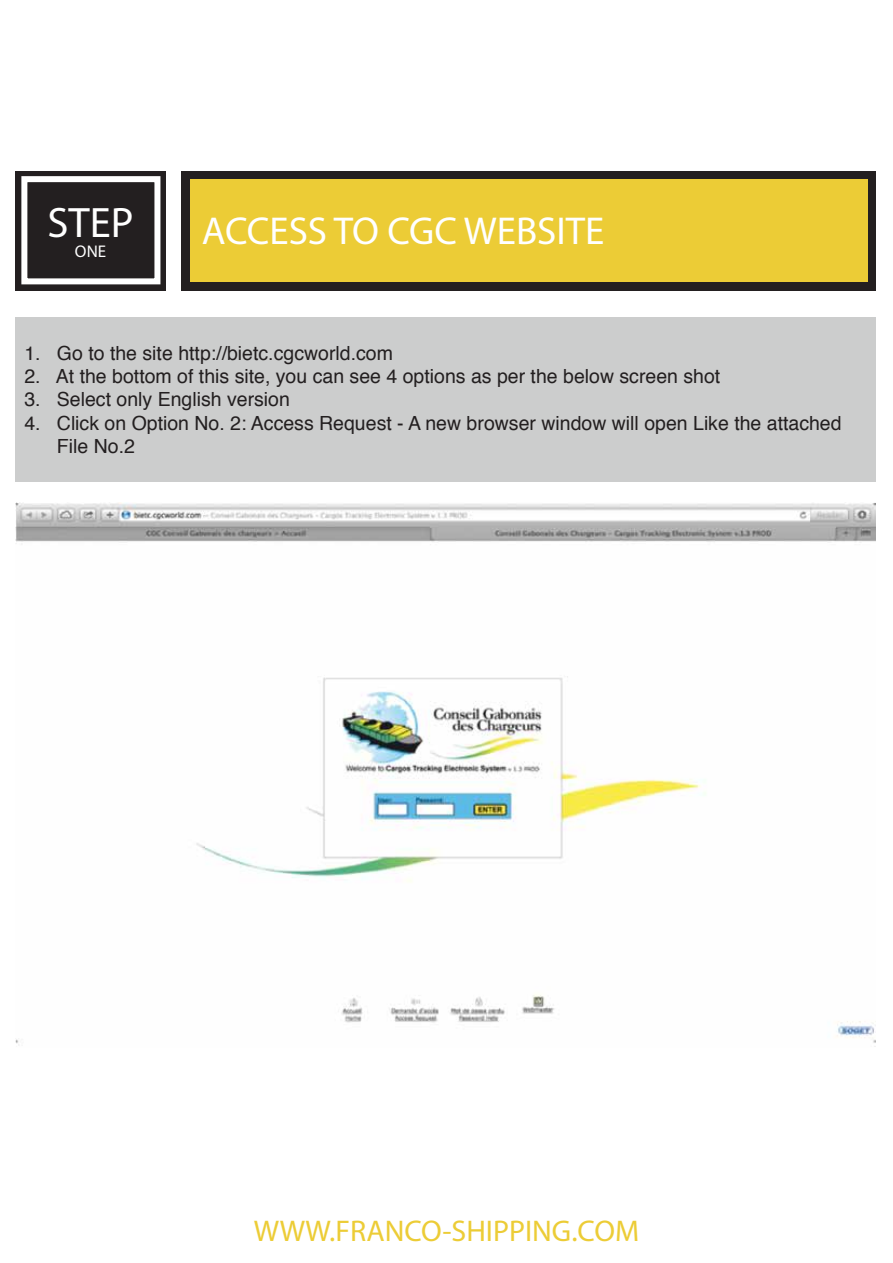
<style>
.page{position:relative;width:893px;height:1263px;background:#fff}
.page>*{position:absolute;margin:0;border:0;box-sizing:border-box;transform-origin:0 0}
.t1{font:42.75px "Myriad Pro";color:#fff}
.t2{font:39px "Myriad Pro";color:#fff}
.t3{font:30px "Myriad Pro";color:#eccc36}
.t4{font:19.5px/23.4px "Helvetica";color:#231f20}
.t5{font:16.95px "Myriad Pro";color:#fff}
</style>
<div class="page">
<div style="left:15px;top:318px;width:861px;height:164px;background:#cccdcd"></div>
<div style="left:15px;top:171px;width:151px;height:120px;background:#231f20"></div>
<div style="left:21px;top:176px;width:139px;height:108px;background:#231f20;border:6px solid #fff"></div>
<div style="left:181px;top:171px;width:695px;height:120px;background:#231f20"></div>
<div style="left:190px;top:179px;width:678px;height:102px;background:#eccc36"></div>
<img style="left:15px;top:502px;width:861px;height:545px">
<h1 class="t1" style="left:48px;top:196px;width:88px">STEP</h1>
<p class="t5" style="left:75px;top:241px;width:33px">ONE</p>
<h2 class="t2" style="left:202px;top:207px;width:404px">ACCESS TO CGC WEBSITE</h2>
<p class="t4" style="left:24px;top:342px;width:370px">1. Go to the site http://bietc.cgcworld.com</p>
<p class="t4" style="left:24px;top:365px;width:697px">2. At the bottom of this site, you can see 4 options as per the below screen shot</p>
<p class="t4" style="left:24px;top:388px;width:267px">3. Select only English version</p>
<p class="t4" style="left:57px;top:412px;width:786px;text-indent:-33px">4. Click on Option No. 2: Access Request - A new browser window will open Like the attached<br>File No.2</p>
<h3 class="t3" style="left:254px;top:1212px;width:387px">WWW.FRANCO-SHIPPING.COM</h3>
</div>
